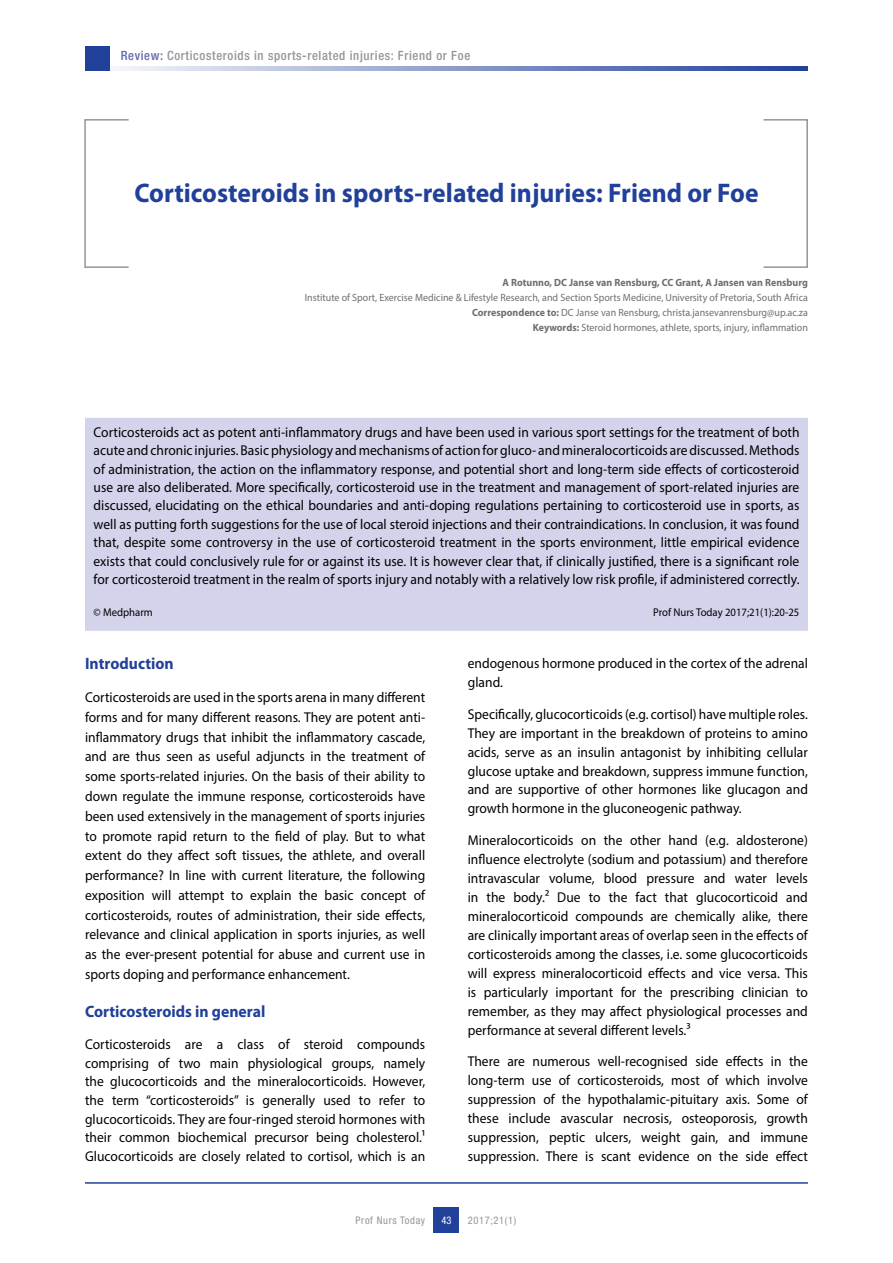
<style>
.page{position:relative;width:893px;height:1263px;background:#fff}
.page>*{position:absolute;margin:0;border:0;box-sizing:border-box;transform-origin:0 0}
.t1{font:700 27px "Myriad Pro";color:#21409a;scale:.95 1}
.t2{font:700 16.5px "Myriad Pro";color:#21409a;scale:.95 1}
.t3{font:14.25px/18.9px "Myriad Pro";color:#000;text-align:justify;scale:.95 1}
.t4{font:500 condensed 12.75px "Helvetica Neue LT Std";letter-spacing:.05em;color:#939598}
.t5{font:11.25px "Myriad Pro";color:#000;scale:.95 1}
.t6{font:10.5px/15px "Myriad Pro";color:#6d6e71;text-align:right;scale:.95 1}
.t7{font:700 10.5px "Myriad Pro";color:#6d6e71;scale:.95 1}
.t8{font:condensed 10.5px "Helvetica Neue LT Std";letter-spacing:.06em;color:#939598}
.t9{font:condensed 10.5px "Helvetica Neue LT Std";color:#fff}
.s1{color:#6069b0}
.s2{font-weight:700}
</style>
<div class="page">
<svg style="left:109px;top:66px;width:699px;height:5px;background:#8a9ac9"></svg>
<div style="left:85px;top:47px;width:24px;height:24px;background:#21409a"></div>
<div style="left:434px;top:1208px;width:25px;height:25px;background:#21409a"></div>
<hr style="left:85px;top:1182px;width:723px;height:2px;background:#21409a">
<div style="left:85px;top:418px;width:723px;height:213px;background:#d3d4eb"></div>
<div style="left:763px;top:119px;width:45px;height:149px;border:2px solid #939598"></div>
<div style="left:84px;top:119px;width:45px;height:149px;border:2px solid #939598"></div>
<p class="t4" style="left:121px;top:48px;width:351px"><span class="s1">Review:</span> Corticosteroids in sports-related injuries: Friend or Foe</p>
<h1 class="t1" style="left:134px;top:175px;width:659px">Corticosteroids in sports-related injuries: Friend or Foe</h1>
<p class="t7" style="left:503px;top:276px;width:323px">A Rotunno, DC Janse van Rensburg, CC Grant, A Jansen van Rensburg</p>
<p class="t6" style="left:305px;top:290px;width:531px">Institute of Sport, Exercise Medicine &amp; Lifestyle Research, and Section Sports Medicine, University of Pretoria, South Africa<br><span class="s2">Correspondence to:</span> DC Janse van Rensburg, christa.jansevanrensburg@up.ac.za<br><span class="s2">Keywords:</span> Steroid hormones, athlete, sports, injury, inflammation</p>
<p class="t3" style="left:94px;top:423px;width:745px;line-height:18.3px">Corticosteroids act as potent anti-inflammatory drugs and have been used in various sport settings for the treatment of both acute and chronic injuries. Basic physiology and mechanisms of action for gluco- and mineralocorticoids are discussed. Methods of administration, the action on the inflammatory response, and potential short and long-term side effects of corticosteroid use are also deliberated. More specifically, corticosteroid use in the treatment and management of sport-related injuries are discussed, elucidating on the ethical boundaries and anti-doping regulations pertaining to corticosteroid use in sports, as well as putting forth suggestions for the use of local steroid injections and their contraindications. In conclusion, it was found that, despite some controversy in the use of corticosteroid treatment in the sports environment, little empirical evidence exists that could conclusively rule for or against its use. It is however clear that, if clinically justified, there is a significant role for corticosteroid treatment in the realm of sports injury and notably with a relatively low risk profile, if administered correctly.</p>
<p class="t5" style="left:94px;top:605px;width:64px">© Medpharm</p>
<p class="t5" style="left:653px;top:605px;width:155px">Prof Nurs Today 2017;21(1):20-25</p>
<p class="t2" style="left:85px;top:653px;width:95px">Introduction</p>
<p class="t3" style="left:85px;top:687px;width:360px;line-height:19.8px">Corticosteroids are used in the sports arena in many different forms and for many different reasons. They are potent anti&shy;inflammatory drugs that inhibit the inflammatory cascade, and are thus seen as useful adjuncts in the treatment of some sports-related injuries. On the basis of their ability to down regulate the immune response, corticosteroids have been used extensively in the management of sports injuries to promote rapid return to the field of play. But to what extent do they affect soft tissues, the athlete, and overall performance? In line with current literature, the following exposition will attempt to explain the basic concept of corticosteroids, routes of administration, their side effects, relevance and clinical application in sports injuries, as well as the ever-present potential for abuse and current use in sports doping and performance enhancement.</p>
<p class="t2" style="left:85px;top:1001px;width:191px">Corticosteroids in general</p>
<p class="t3" style="left:85px;top:1034px;width:360px">Corticosteroids are a class of steroid compounds comprising of two main physiological groups, namely the glucocorticoids and the mineralocorticoids. However, the term “corticosteroids” is generally used to refer to glucocorticoids. They are four-ringed steroid hormones with their common biochemical precursor being cholesterol.1<br>Glucocorticoids are closely related to cortisol, which is an</p>
<p class="t3" style="left:468px;top:654px;width:360px">endogenous hormone produced in the cortex of the adrenal gland.</p>
<p class="t3" style="left:468px;top:704px;width:360px">Specifically, glucocorticoids (e.g. cortisol) have multiple roles.<br>They are important in the breakdown of proteins to amino acids, serve as an insulin antagonist by inhibiting cellular glucose uptake and breakdown, suppress immune function, and are supportive of other hormones like glucagon and growth hormone in the gluconeogenic pathway.</p>
<p class="t3" style="left:468px;top:831px;width:360px">Mineralocorticoids on the other hand (e.g. aldosterone) influence electrolyte (sodium and potassium) and therefore intravascular volume, blood pressure and water levels in the body.2 Due to the fact that glucocorticoid and mineralocorticoid compounds are chemically alike, there are clinically important areas of overlap seen in the effects of corticosteroids among the classes, i.e. some glucocorticoids will express mineralocorticoid effects and vice versa. This is particularly important for the prescribing clinician to remember, as they may affect physiological processes and performance at several different levels.3</p>
<p class="t3" style="left:468px;top:1052px;width:360px">There are numerous well-recognised side effects in the long-term use of corticosteroids, most of which involve suppression of the hypothalamic-pituitary axis. Some of these include avascular necrosis, osteoporosis, growth suppression, peptic ulcers, weight gain, and immune suppression. There is scant evidence on the side effect</p>
<p class="t8" style="left:356px;top:1214px;width:71px">Prof Nurs Today</p>
<p class="t9" style="left:441px;top:1214px;width:12px">43</p>
<p class="t8" style="left:468px;top:1214px;width:50px">2017;21(1)</p>
</div>
